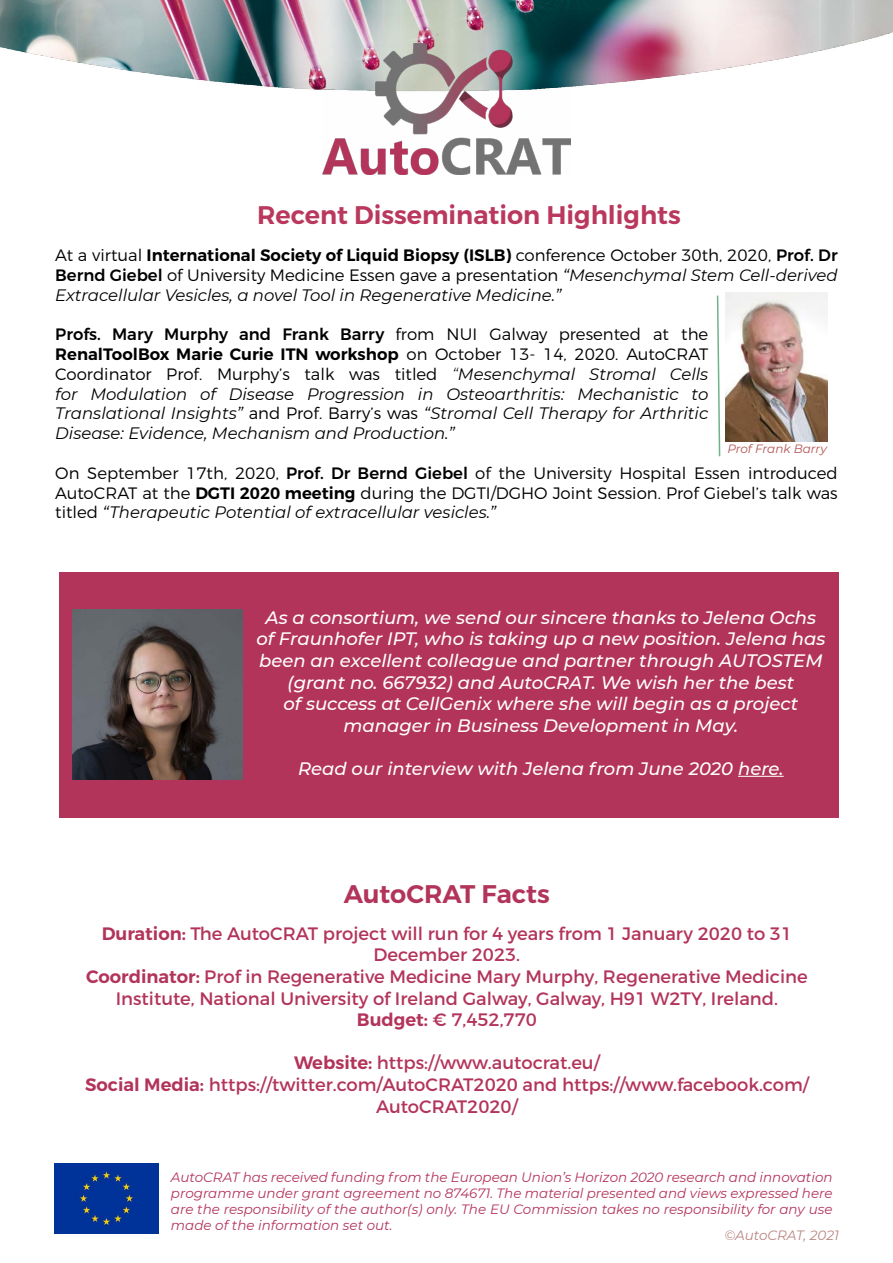
<style>
.page{position:relative;width:893px;height:1263px;background:#fff}
.page>*{position:absolute;margin:0;border:0;box-sizing:border-box;transform-origin:0 0}
.t1{font:600 25.5px "Montserrat";color:#ba385d}
.t2{font:600 25.5px "Montserrat";color:#b3345b}
.t3{font:18px/21.6px "Montserrat";color:#b3345b;text-align:center}
.t4{font:italic 500 18px/21.6px "Montserrat";color:#fff;text-align:center}
.t5{font:italic 16.5px/19.8px "Montserrat";color:#000;text-align:justify}
.t6{font:300 16.5px/19.8px "Montserrat";color:#000;text-align:justify}
.t7{font:italic 13.5px/16.2px "Montserrat";color:#b3345b;text-align:justify}
.t8{font:italic 13.5px "Montserrat";color:#b98681}
.t9{font:italic 12px "Montserrat";color:#b35452}
.s1{font-weight:300;font-style:normal}
.s2{font-weight:600;font-style:normal}
.s3{font-weight:500;font-style:normal}
.s4{font-weight:300}
.s5{font-weight:500}
.s6{font-weight:600}
.s7{font-weight:400;font-style:italic}
</style>
<div class="page">
<img style="left:54px;top:1164px;width:104px;height:69px">
<img style="left:725px;top:293px;width:102px;height:148px">
<img style="left:0;top:0;width:893px;height:11px">
<img style="left:0;top:11px;width:893px;height:131px">
<img style="left:323px;top:44px;width:247px;height:130px">
<div style="left:60px;top:572px;width:779px;height:246px;background:#b3345b"></div>
<hr style="left:738px;top:776px;width:46px;height:1px;background:#fff">
<img style="left:73px;top:610px;width:170px;height:170px">
<svg style="left:716px;top:295px;width:5px;height:162px"></svg>
<h1 class="t1" style="left:257px;top:199px;width:425px">Recent Dissemination Highlights</h1>
<p class="t5" style="left:55px;top:245px;width:784px"><span class="s1">At a virtual</span> <span class="s2">International Society of Liquid Biopsy (ISLB)</span> <span class="s1">conference October 30th, 2020,</span> <span class="s3">Prof. Dr Bernd Giebel</span> <span class="s1">of University Medicine Essen gave a presentation</span> “Mesenchymal Stem Cell-derived Extracellular Vesicles, a novel Tool in Regenerative Medicine.”</p>
<p class="t5" style="left:55px;top:324px;width:655px"><span class="s3">Profs. Mary Murphy and Frank Barry</span> <span class="s1">from NUI Galway presented at the </span><span class="s2">RenalToolBox Marie Curie ITN workshop</span> <span class="s1">on October 13- 14, 2020. AutoCRAT Coordinator Prof. Murphy’s talk was titled</span> <span class="s4">“</span>Mesenchymal Stromal Cells for Modulation of Disease Progression in Osteoarthritis: Mechanistic to Translational Insights” <span class="s1">and Prof. Barry’s was</span> “Stromal Cell Therapy for Arthritic Disease: Evidence, Mechanism and Production.”</p>
<p class="t6" style="left:55px;top:463px;width:784px">On September 17th, 2020, <span class="s5">Prof. Dr Bernd Giebel</span> of the University Hospital Essen introduced AutoCRAT at the <span class="s6">DGTI 2020 meeting</span> during the DGTI/DGHO Joint Session. Prof Giebel’s talk was titled <span class="s7">“Therapeutic Potential of extracellular vesicles.”</span></p>
<p class="t9" style="left:727px;top:440px;width:101px">Prof Frank Barry</p>
<p class="t4" style="left:256px;top:606px;width:571px">As a consortium, we send our sincere thanks to Jelena Ochs of Fraunhofer IPT, who is taking up a new position. Jelena has been an excellent colleague and partner through AUTOSTEM (grant no. 667932) and AutoCRAT. We wish her the best<br>of success at CellGenix where she will begin as a project manager in Business Development in May.</p>
<p class="t4" style="left:298px;top:757px;width:487px">Read our interview with Jelena from June 2020 here.</p>
<h1 class="t2" style="left:344px;top:878px;width:207px">AutoCRAT Facts</h1>
<p class="t3" style="left:86px;top:922px;width:723px"><span class="s6">Duration:</span> The AutoCRAT project will run for 4 years from 1 January 2020 to 31<br>December 2023.<br><span class="s6">Coordinator:</span> Prof in Regenerative Medicine Mary Murphy, Regenerative Medicine Institute, National University of Ireland Galway, Galway, H91 W2TY, Ireland.<br><span class="s6">Budget:</span> € 7,452,770</p>
<p class="t3" style="left:85px;top:1052px;width:725px"><span class="s6">Website:</span> https://www.autocrat.eu/<br><span class="s6">Social Media:</span> https://twitter.com/AutoCRAT2020 and https://www.facebook.com/<br>AutoCRAT2020/</p>
<p class="t7" style="left:171px;top:1168px;width:663px">AutoCRAT has received funding from the European Union’s Horizon 2020 research and innovation programme under grant agreement no 874671. The material presented and views expressed here are the responsibility of the author(s) only. The EU Commission takes no responsibility for any use made of the information set out.</p>
<p class="t8" style="left:724px;top:1226px;width:116px">©AutoCRAT, 2021</p>
</div>
